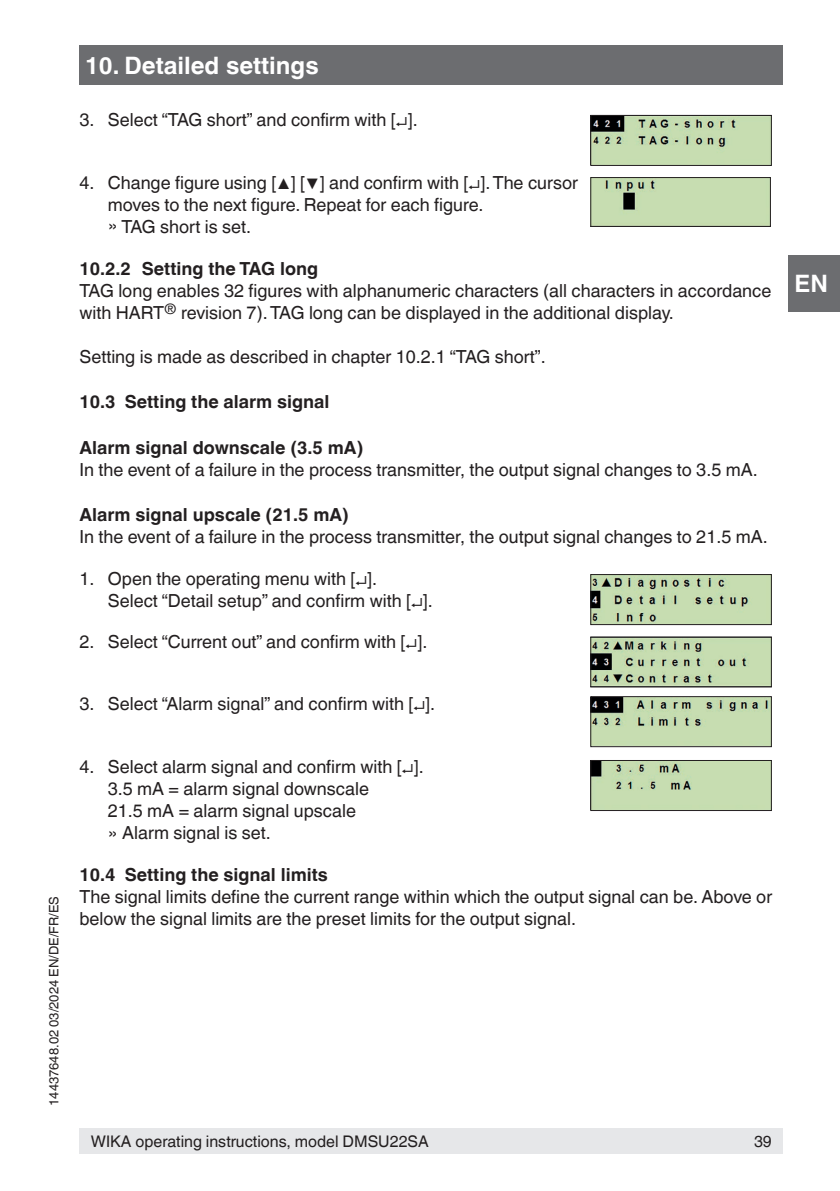
<style>
.page{position:relative;width:840px;height:1191px;background:#fff}
.page>*{position:absolute;margin:0;border:0;box-sizing:border-box;transform-origin:0 0}
.t1{font:700 24px "Helvetica World";color:#fff}
.t2{font:18px/22px "Helvetica World";color:#231f20}
.t3{font:700 18px "Helvetica World";color:#231f20}
.t4{font:16px "Helvetica World";color:#231f20}
.t5{font:13px "Helvetica World";color:#231f20}
</style>
<div class="page">
<div style="left:79px;top:1128px;width:703px;height:26px;background:#e6e7e9"></div>
<div style="left:79px;top:45px;width:703px;height:40px;background:#6c6d70"></div>
<div style="left:788px;top:255px;width:51px;height:57px;background:#6c6d70"></div>
<img style="left:592px;top:117px;width:177px;height:47px">
<div style="left:590px;top:115px;width:181px;height:51px;border:1px solid #231f20"></div>
<div style="left:592px;top:179px;width:176px;height:46px;background:#c7ddb1"></div>
<div style="left:590px;top:177px;width:180px;height:50px;border:1px solid #231f20"></div>
<img style="left:592px;top:576px;width:177px;height:47px">
<div style="left:590px;top:574px;width:181px;height:51px;border:1px solid #231f20"></div>
<img style="left:592px;top:638px;width:177px;height:47px">
<div style="left:590px;top:636px;width:181px;height:51px;border:1px solid #231f20"></div>
<img style="left:592px;top:698px;width:177px;height:47px">
<div style="left:590px;top:696px;width:181px;height:51px;border:1px solid #231f20"></div>
<img style="left:592px;top:762px;width:177px;height:47px">
<div style="left:590px;top:760px;width:181px;height:51px;border:1px solid #231f20"></div>
<p class="t5" style="left:46px;top:1106px;width:211px;rotate:-90deg">14437648.02 03/2024 EN/DE/FR/ES</p>
<h1 class="t1" style="left:85px;top:51px;width:235px">10. Detailed settings</h1>
<p class="t2" style="left:79px;top:109px;width:339px">3. Select “TAG short” and confirm with [↵].</p>
<p class="t2" style="left:108px;top:171px;width:471px;text-indent:-28px">4. Change figure using [▲] [▼] and confirm with [↵]. The cursor moves to the next figure. Repeat for each figure.<br>» TAG short is set.</p>
<p class="t3" style="left:79px;top:259px;width:240px">10.2.2 Setting the TAG long</p>
<p class="t2" style="left:79px;top:280px;width:693px">TAG long enables 32 figures with alphanumeric characters (all characters in accordance with HART<sup>®</sup> revision 7). TAG long can be displayed in the additional display.</p>
<p class="t2" style="left:79px;top:346px;width:468px">Setting is made as described in chapter 10.2.1 “TAG short”.</p>
<p class="t3" style="left:79px;top:392px;width:251px">10.3 Setting the alarm signal</p>
<p class="t3" style="left:79px;top:437px;width:285px">Alarm signal downscale (3.5 mA)</p>
<p class="t2" style="left:79px;top:458px;width:679px">In the event of a failure in the process transmitter, the output signal changes to 3.5 mA.</p>
<p class="t3" style="left:79px;top:504px;width:271px">Alarm signal upscale (21.5 mA)</p>
<p class="t2" style="left:79px;top:525px;width:689px">In the event of a failure in the process transmitter, the output signal changes to 21.5 mA.</p>
<p class="t2" style="left:108px;top:568px;width:326px;text-indent:-28px">1. Open the operating menu with [↵].<br>Select “Detail setup” and confirm with [↵].</p>
<p class="t2" style="left:79px;top:630px;width:349px">2. Select “Current out” and confirm with [↵].</p>
<p class="t2" style="left:79px;top:693px;width:357px">3. Select “Alarm signal” and confirm with [↵].</p>
<p class="t2" style="left:108px;top:755px;width:317px;text-indent:-28px">4. Select alarm signal and confirm with [↵].<br>3.5 mA = alarm signal downscale<br>21.5 mA = alarm signal upscale<br>» Alarm signal is set.</p>
<p class="t3" style="left:79px;top:864px;width:250px">10.4 Setting the signal limits</p>
<p class="t2" style="left:79px;top:886px;width:694px">The signal limits define the current range within which the output signal can be. Above or below the signal limits are the preset limits for the output signal.</p>
<p class="t4" style="left:91px;top:1132px;width:339px">WIKA operating instructions, model DMSU22SA</p>
<p class="t4" style="left:753px;top:1132px;width:19px">39</p>
<h1 class="t1" style="left:794px;top:270px;width:35px">EN</h1>
</div>
